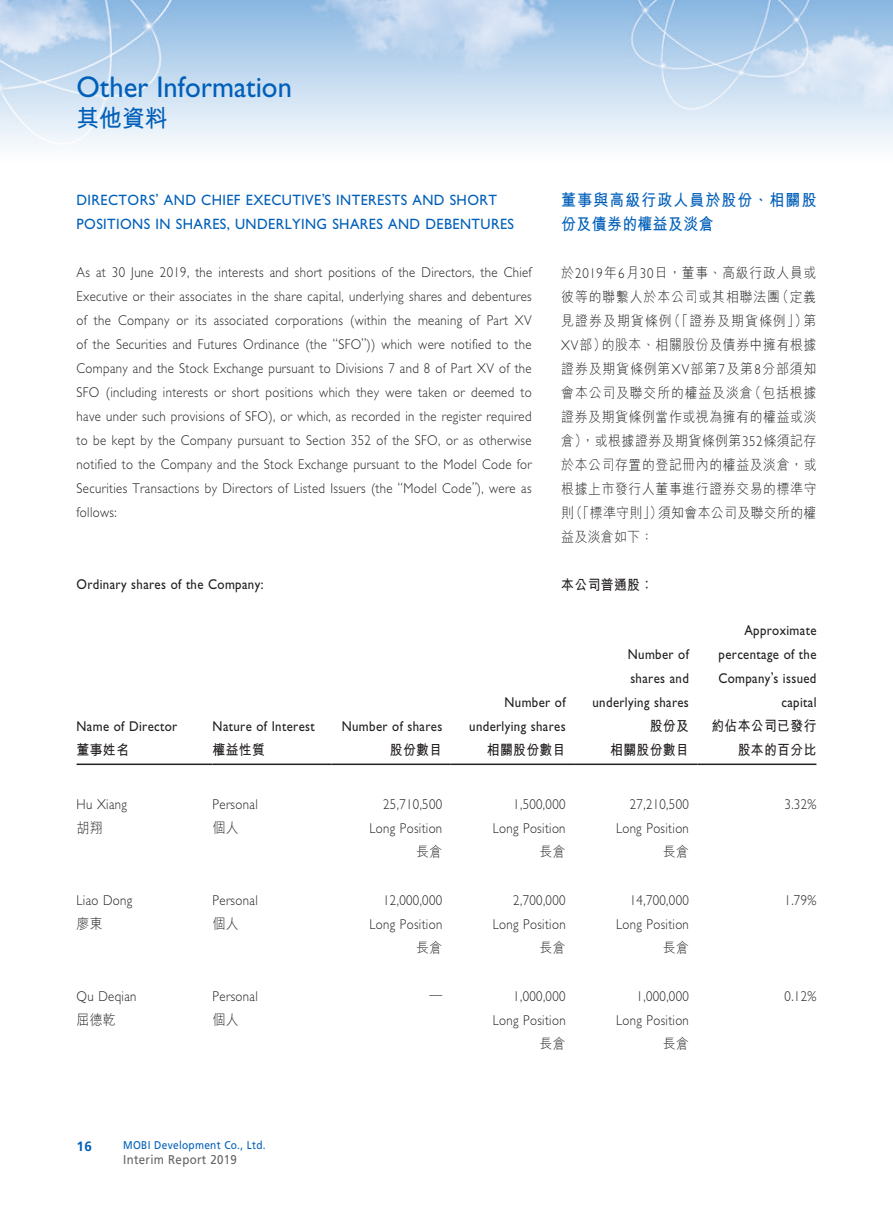
<style>
.page{position:relative;width:893px;height:1212px;background:#fff}
.page>*{position:absolute;margin:0;border:0;box-sizing:border-box;transform-origin:0 0}
.t1{font:30px "Gill Sans Std";color:#005fb9;scale:.95 1}
.t2{font:700 24px "M Hei HK";color:#005fb9;scale:.95 1}
.t3{font:700 16.5px/24px "M Hei HK";letter-spacing:.08em;color:#005fb9;scale:.9 1}
.t4{font:15px/24px "Gill Sans Std";letter-spacing:.03em;color:#005fb9;scale:.95 1}
.t5{font:300 14.25px/24px "Gill Sans Std";letter-spacing:.03em;color:#231f20;text-align:justify;scale:.9 1}
.t6{font:300 14.25px/24px "M Hei HK";letter-spacing:.03em;color:#231f20;text-align:justify;scale:.9 1}
.t7{font:14.25px/24px "Gill Sans Std";letter-spacing:.03em;color:#231f20;text-align:right;scale:.9 1}
.t8{font:700 14.25px/24px "M Hei HK";letter-spacing:.03em;color:#231f20;text-align:right;scale:.9 1}
.t9{font:700 13.5px "Frutiger LT Std";color:#005fb9}
.t10{font:12.75px "Frutiger LT Std";letter-spacing:.03em;color:#636366;scale:.9 1}
.t11{font:11.25px "Frutiger LT Std";letter-spacing:.03em;color:#005fb9;scale:.9 1}
.s1{font-family:"Gill Sans Std"}
</style>
<div class="page">
<img style="left:0;top:0;width:893px;height:147px">
<hr style="left:77px;top:763px;width:136px;height:2px;background:#231f20">
<hr style="left:213px;top:763px;width:119px;height:2px;background:#231f20">
<hr style="left:332px;top:763px;width:119px;height:2px;background:#231f20">
<hr style="left:451px;top:763px;width:123px;height:2px;background:#231f20">
<hr style="left:574px;top:763px;width:123px;height:2px;background:#231f20">
<hr style="left:697px;top:763px;width:119px;height:2px;background:#231f20">
<h1 class="t1" style="left:76px;top:70px;width:228px">Other Information</h1>
<h2 class="t2" style="left:76px;top:101px;width:97px">其他資料</h2>
<p class="t4" style="left:77px;top:188px;width:462px">DIRECTORS’ AND CHIEF EXECUTIVE’S INTERESTS AND SHORT<br>POSITIONS IN SHARES, UNDERLYING SHARES AND DEBENTURES</p>
<p class="t5" style="left:77px;top:260px;width:507px">As at 30 June 2019, the interests and short positions of the Directors, the Chief Executive or their associates in the share capital, underlying shares and debentures of the Company or its associated corporations (within the meaning of Part XV of the Securities and Futures Ordinance (the “SFO”)) which were notified to the Company and the Stock Exchange pursuant to Divisions 7 and 8 of Part XV of the SFO (including interests or short positions which they were taken or deemed to have under such provisions of SFO), or which, as recorded in the register required to be kept by the Company pursuant to Section 352 of the SFO, or as otherwise notified to the Company and the Stock Exchange pursuant to the Model Code for Securities Transactions by Directors of Listed Issuers (the “Model Code”), were as follows:</p>
<p class="t7" style="left:77px;top:572px;width:209px">Ordinary shares of the Company:</p>
<p class="t3" style="left:561px;top:187px;width:285px">董事與高級行政人員於股份、相關股份及債券的權益及淡倉</p>
<p class="t6" style="left:561px;top:261px;width:285px">於<span class="s1">2019</span>年<span class="s1">6</span>月<span class="s1">30</span>日，董事、高級行政人員或彼等的聯繫人於本公司或其相聯法團（定義見證券及期貨條例（「證券及期貨條例」）第<span class="s1">XV</span>部）的股本、相關股份及債券中擁有根據證券及期貨條例第<span class="s1">XV</span>部第<span class="s1">7</span>及第<span class="s1">8</span>分部須知會本公司及聯交所的權益及淡倉（包括根據證券及期貨條例當作或視為擁有的權益或淡倉），或根據證券及期貨條例第<span class="s1">352</span>條須記存於本公司存置的登記冊內的權益及淡倉，或根據上市發行人董事進行證券交易的標準守則（「標準守則」）須知會本公司及聯交所的權益及淡倉如下：</p>
<p class="t8" style="left:561px;top:572px;width:104px">本公司普通股：</p>
<p class="t7" style="left:77px;top:714px;width:113px">Name of Director</p>
<p class="t8" style="left:77px;top:736px;width:60px">董事姓名</p>
<p class="t7" style="left:213px;top:714px;width:115px">Nature of Interest</p>
<p class="t8" style="left:213px;top:736px;width:60px">權益性質</p>
<p class="t7" style="left:342px;top:714px;width:113px">Number of shares</p>
<p class="t8" style="left:390px;top:736px;width:60px">股份數目</p>
<p class="t7" style="left:469px;top:690px;width:109px">Number of underlying shares</p>
<p class="t8" style="left:487px;top:736px;width:89px">相關股份數目</p>
<p class="t7" style="left:592px;top:642px;width:109px">Number of shares and underlying shares</p>
<p class="t8" style="left:610px;top:712px;width:89px">股份及<br>相關股份數目</p>
<p class="t7" style="left:718px;top:618px;width:111px">Approximate percentage of the<br>Company’s issued capital</p>
<p class="t8" style="left:711px;top:712px;width:118px">約佔本公司已發行股本的百分比</p>
<p class="t5" style="left:77px;top:792px;width:58px">Hu Xiang</p>
<p class="t5" style="left:213px;top:792px;width:52px">Personal</p>
<p class="t5" style="left:383px;top:792px;width:67px">25,710,500</p>
<p class="t5" style="left:513px;top:792px;width:60px">1,500,000</p>
<p class="t5" style="left:630px;top:792px;width:67px">27,210,500</p>
<p class="t5" style="left:784px;top:792px;width:37px">3.32%</p>
<p class="t6" style="left:77px;top:815px;width:30px">胡翔</p>
<p class="t6" style="left:213px;top:815px;width:30px">個人</p>
<p class="t5" style="left:369px;top:816px;width:83px">Long Position</p>
<p class="t5" style="left:493px;top:816px;width:83px">Long Position</p>
<p class="t5" style="left:616px;top:816px;width:83px">Long Position</p>
<p class="t6" style="left:416px;top:839px;width:30px">長倉</p>
<p class="t6" style="left:540px;top:839px;width:30px">長倉</p>
<p class="t6" style="left:663px;top:839px;width:30px">長倉</p>
<p class="t5" style="left:77px;top:888px;width:64px">Liao Dong</p>
<p class="t5" style="left:213px;top:888px;width:52px">Personal</p>
<p class="t5" style="left:383px;top:888px;width:67px">12,000,000</p>
<p class="t5" style="left:513px;top:888px;width:60px">2,700,000</p>
<p class="t5" style="left:630px;top:888px;width:67px">14,700,000</p>
<p class="t5" style="left:785px;top:888px;width:37px">1.79%</p>
<p class="t6" style="left:77px;top:911px;width:30px">廖東</p>
<p class="t6" style="left:213px;top:911px;width:30px">個人</p>
<p class="t5" style="left:369px;top:912px;width:83px">Long Position</p>
<p class="t5" style="left:493px;top:912px;width:83px">Long Position</p>
<p class="t5" style="left:616px;top:912px;width:83px">Long Position</p>
<p class="t6" style="left:416px;top:935px;width:30px">長倉</p>
<p class="t6" style="left:540px;top:935px;width:30px">長倉</p>
<p class="t6" style="left:663px;top:935px;width:30px">長倉</p>
<p class="t5" style="left:77px;top:984px;width:68px">Qu Deqian</p>
<p class="t5" style="left:213px;top:984px;width:52px">Personal</p>
<p class="t6" style="left:429px;top:983px;width:16px">—</p>
<p class="t5" style="left:513px;top:984px;width:60px">1,000,000</p>
<p class="t5" style="left:637px;top:984px;width:60px">1,000,000</p>
<p class="t5" style="left:785px;top:984px;width:37px">0.12%</p>
<p class="t6" style="left:77px;top:1007px;width:45px">屈德乾</p>
<p class="t6" style="left:213px;top:1007px;width:30px">個人</p>
<p class="t5" style="left:493px;top:1008px;width:83px">Long Position</p>
<p class="t5" style="left:616px;top:1008px;width:83px">Long Position</p>
<p class="t6" style="left:540px;top:1031px;width:30px">長倉</p>
<p class="t6" style="left:663px;top:1031px;width:30px">長倉</p>
<p class="t9" style="left:77px;top:1138px;width:17px">16</p>
<p class="t11" style="left:123px;top:1138px;width:160px">MOBI Development Co., Ltd.</p>
<p class="t10" style="left:123px;top:1152px;width:128px">Interim Report 2019</p>
</div>
